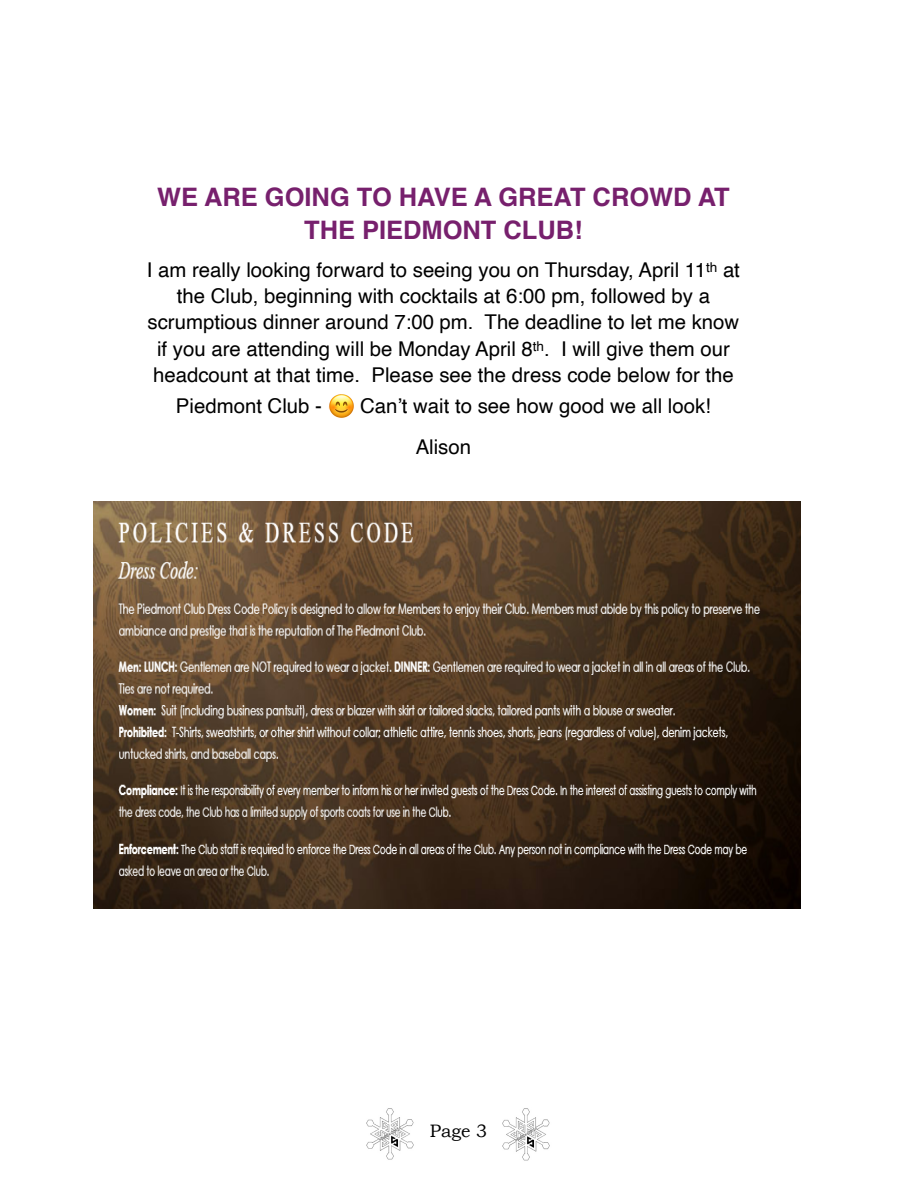
<style>
.page{position:relative;width:918px;height:1188px;background:#fff}
.page>*{position:absolute;margin:0;border:0;box-sizing:border-box;transform-origin:0 0}
.t1{font:700 25.5px/33px "Helvetica";color:#77206d;text-align:center}
.t2{font:20.4px/26.1px "Helvetica";color:#000;text-align:center}
.t3{font:18px "Bookman Old Style";color:#000}
</style>
<div class="page">
<img style="left:366px;top:1108px;width:48px;height:52px">
<img style="left:502px;top:1108px;width:48px;height:53px">
<img style="left:331px;top:396px;width:23px;height:22px">
<img style="left:94px;top:502px;width:706px;height:406px">
<svg style="left:328px;top:394px;width:20px;height:19px"></svg>
<p class="t1" style="left:157px;top:183px;width:574px">WE ARE GOING TO HAVE A GREAT CROWD AT<br>THE PIEDMONT CLUB!</p>
<p class="t2" style="left:147px;top:259px;width:595px">I am really looking forward to seeing you on Thursday, April 11<sup>th</sup> at the Club, beginning with cocktails at 6:00 pm, followed by a scrumptious dinner around 7:00 pm. The deadline to let me know if you are attending will be Monday April 8<sup>th</sup>. I will give them our headcount at that time. Please see the dress code below for the</p>
<p class="t2" style="left:176px;top:395px;width:148px">Piedmont Club -</p>
<p class="t2" style="left:416px;top:388px;width:297px;line-height:40.2px;text-align:left;text-indent:-56px">Can’t wait to see how good we all look!<br>Alison</p>
<p class="t3" style="left:430px;top:1124px;width:59px">Page 3</p>
</div>
